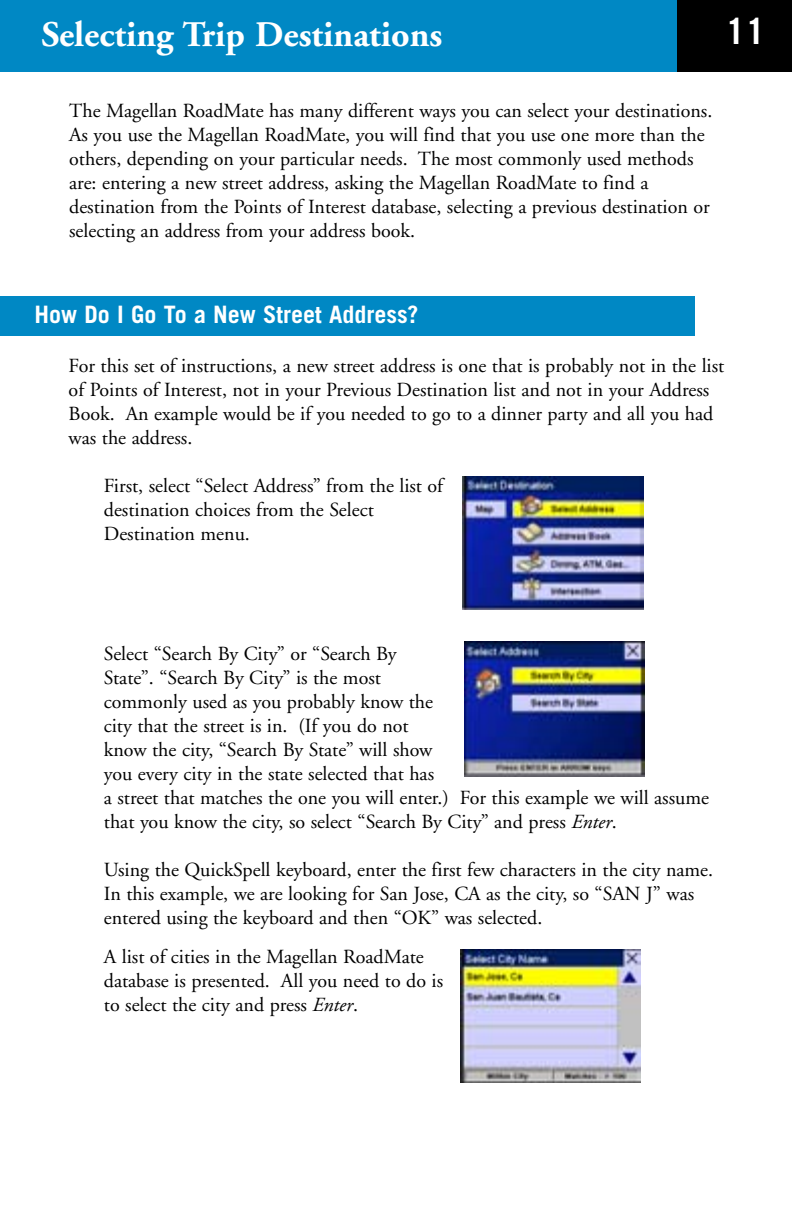
<style>
.page{position:relative;width:792px;height:1224px;background:#fff}
.page>*{position:absolute;margin:0;border:0;box-sizing:border-box;transform-origin:0 0}
.t1{font:700 36px "Adobe Garamond";color:#fff}
.t2{font:700 36px "Trade Gothic";color:#fff}
.t3{font:700 24px "Trade Gothic";color:#fff}
.t4{font:20px/24px "Adobe Garamond";color:#000}
.s1{font-style:italic}
</style>
<div class="page">
<div style="left:0;top:296px;width:695px;height:40px;background:#0088c4"></div>
<img style="left:463px;top:477px;width:180px;height:132px">
<img style="left:464px;top:642px;width:180px;height:135px">
<img style="left:460px;top:949px;width:180px;height:134px">
<div style="left:676px;top:0;width:116px;height:72px;background:#000"></div>
<div style="left:0;top:0;width:676px;height:72px;background:#0088c4"></div>
<h1 class="t1" style="left:41px;top:20px;width:403px">Selecting Trip Destinations</h1>
<h1 class="t2" style="left:725px;top:18px;width:42px">11</h1>
<p class="t4" style="left:69px;top:101px;width:645px">The Magellan RoadMate has many different ways you can select your destinations.<br>As you use the Magellan RoadMate, you will find that you use one more than the others, depending on your particular needs. The most commonly used methods are: entering a new street address, asking the Magellan RoadMate to find a destination from the Points of Interest database, selecting a previous destination or selecting an address from your address book.</p>
<p class="t3" style="left:35px;top:306px;width:385px">How Do I Go To a New Street Address?</p>
<p class="t4" style="left:69px;top:356px;width:657px">For this set of instructions, a new street address is one that is probably not in the list of Points of Interest, not in your Previous Destination list and not in your Address Book. An example would be if you needed to go to a dinner party and all you had was the address.</p>
<p class="t4" style="left:104px;top:476px;width:341px">First, select “Select Address” from the list of destination choices from the Select<br>Destination menu.</p>
<p class="t4" style="left:104px;top:644px;width:607px">Select “Search By City” or “Search By<br>State”. “Search By City” is the most<br>commonly used as you probably know the<br>city that the street is in. (If you do not<br>know the city, “Search By State” will show<br>you every city in the state selected that has<br>a street that matches the one you will enter.) For this example we will assume that you know the city, so select “Search By City” and press <span class="s1">Enter</span>.</p>
<p class="t4" style="left:104px;top:860px;width:611px">Using the QuickSpell keyboard, enter the first few characters in the city name.<br>In this example, we are looking for San Jose, CA as the city, so “SAN J” was entered using the keyboard and then “OK” was selected.</p>
<p class="t4" style="left:104px;top:946px;width:341px">A list of cities in the Magellan RoadMate database is presented. All you need to do is to select the city and press <span class="s1">Enter</span>.</p>
</div>
